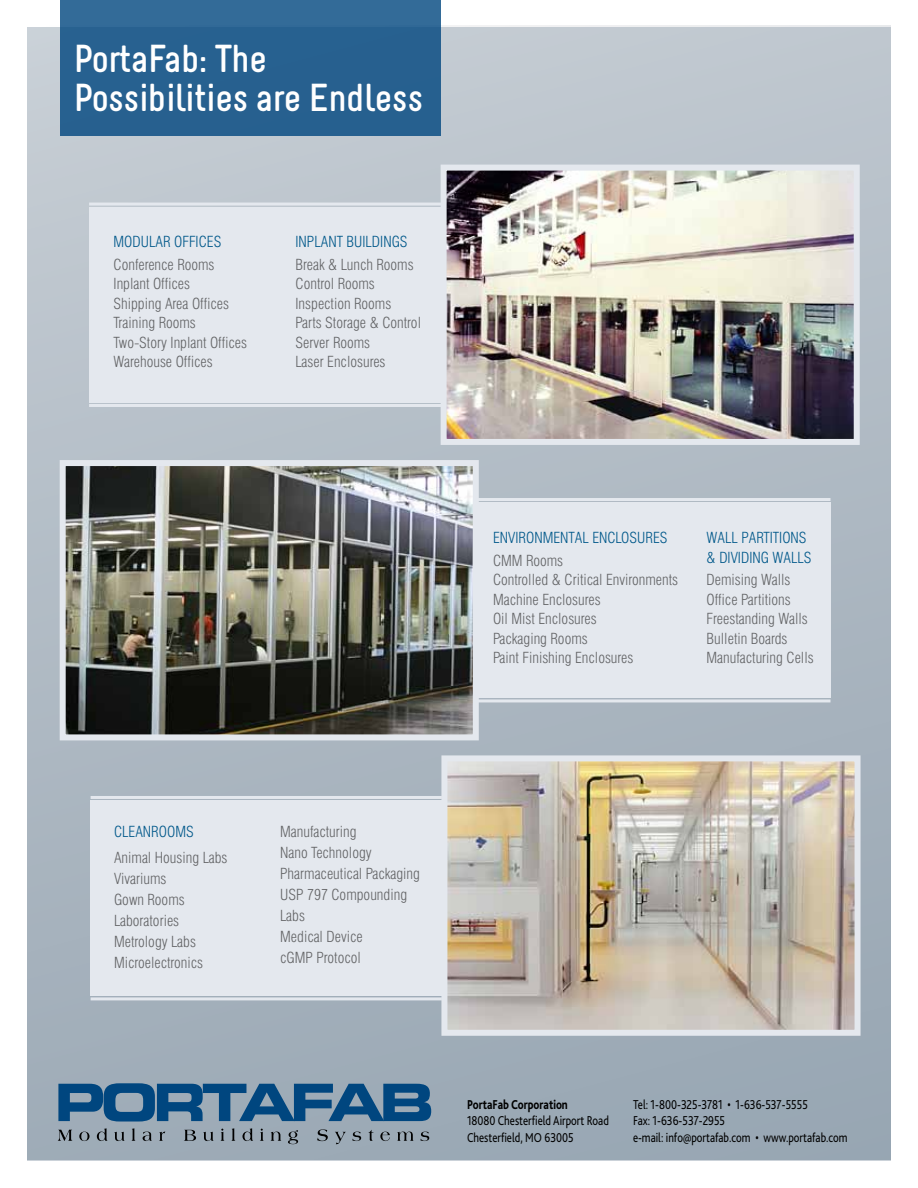
<style>
.page{position:relative;width:918px;height:1188px;background:#fff}
.page>*{position:absolute;margin:0;border:0;box-sizing:border-box;transform-origin:0 0}
.t1{font:700 39px/39px "Melbourne";letter-spacing:-.015em;color:#fff}
.t2{font:300 condensed 15px/19.5px "Swiss 721 BT";color:#636466}
.t3{font:300 condensed 15px/19.5px "Swiss 721 BT";color:#00588a}
.t4{font:13.5px/16.5px "Bliss 2";color:#000;scale:.8 1}
.t5{font:800 13.5px "Bliss 2";color:#000;scale:.8 1}
</style>
<div class="page">
<div style="left:27px;top:27px;width:864px;height:1134px;background:linear-gradient(to bottom,#c3cbd2,#9aa8b4)"></div>
<svg style="left:58px;top:1130px;width:14px;height:11px"></svg>
<svg style="left:79px;top:1132px;width:11px;height:9px"></svg>
<svg style="left:97px;top:1128px;width:11px;height:13px"></svg>
<svg style="left:114px;top:1132px;width:11px;height:9px"></svg>
<svg style="left:132px;top:1128px;width:3px;height:13px"></svg>
<svg style="left:143px;top:1132px;width:9px;height:9px"></svg>
<svg style="left:159px;top:1132px;width:6px;height:9px"></svg>
<svg style="left:184px;top:1130px;width:12px;height:11px"></svg>
<svg style="left:203px;top:1132px;width:11px;height:9px"></svg>
<svg style="left:221px;top:1129px;width:3px;height:12px"></svg>
<svg style="left:231px;top:1128px;width:4px;height:13px"></svg>
<svg style="left:242px;top:1128px;width:11px;height:13px"></svg>
<svg style="left:260px;top:1129px;width:4px;height:12px"></svg>
<svg style="left:271px;top:1132px;width:10px;height:9px"></svg>
<svg style="left:288px;top:1130px;width:10px;height:14px"></svg>
<svg style="left:317px;top:1129px;width:11px;height:12px"></svg>
<svg style="left:335px;top:1132px;width:11px;height:12px"></svg>
<svg style="left:352px;top:1132px;width:9px;height:9px"></svg>
<svg style="left:368px;top:1130px;width:5px;height:11px"></svg>
<svg style="left:380px;top:1132px;width:10px;height:9px"></svg>
<svg style="left:397px;top:1132px;width:17px;height:9px"></svg>
<svg style="left:420px;top:1132px;width:9px;height:9px"></svg>
<svg style="left:58px;top:1083px;width:373px;height:39px;background:#3e6d95"></svg>
<div style="left:60px;top:0;width:381px;height:136px;background:#276190"></div>
<div style="left:477px;top:503px;width:354px;height:195px;background:#e4e8ee"></div>
<hr style="left:477px;top:699px;width:354px;height:3px;background:#e4e8ee">
<hr style="left:477px;top:498px;width:354px;height:3px;background:#e4e8ee">
<div style="left:91px;top:801px;width:351px;height:195px;background:#e4e8ee"></div>
<hr style="left:91px;top:997px;width:351px;height:3px;background:#e4e8ee">
<hr style="left:91px;top:796px;width:351px;height:3px;background:#e4e8ee">
<img style="left:448px;top:172px;width:405px;height:266px">
<div style="left:441px;top:165px;width:419px;height:280px;border:6px solid #e4e8ee"></div>
<div style="left:89px;top:207px;width:353px;height:195px;background:#e4e8ee"></div>
<hr style="left:89px;top:404px;width:353px;height:3px;background:#e4e8ee">
<hr style="left:89px;top:203px;width:353px;height:3px;background:#e4e8ee">
<img style="left:67px;top:467px;width:405px;height:266px">
<div style="left:60px;top:460px;width:419px;height:280px;border:6px solid #e4e8ee"></div>
<img style="left:448px;top:762px;width:406px;height:267px">
<div style="left:441px;top:755px;width:420px;height:281px;border:6px solid #e4e8ee"></div>
<h1 class="t1" style="left:74px;top:40px;width:351px">PortaFab: The<br>Possibilities are Endless</h1>
<p class="t3" style="left:114px;top:232px;width:109px">MODULAR OFFICES</p>
<p class="t2" style="left:114px;top:254px;width:135px">Conference Rooms<br>Inplant Offices<br>Shipping Area Offices<br>Training Rooms<br>Two-Story Inplant Offices<br>Warehouse Offices</p>
<p class="t3" style="left:296px;top:232px;width:114px">INPLANT BUILDINGS</p>
<p class="t2" style="left:296px;top:254px;width:127px">Break &amp; Lunch Rooms<br>Control Rooms<br>Inspection Rooms<br>Parts Storage &amp; Control<br>Server Rooms<br>Laser Enclosures</p>
<p class="t3" style="left:493px;top:528px;width:176px">ENVIRONMENTAL ENCLOSURES</p>
<p class="t2" style="left:493px;top:551px;width:187px">CMM Rooms<br>Controlled &amp; Critical Environments<br>Machine Enclosures<br>Oil Mist Enclosures<br>Packaging Rooms<br>Paint Finishing Enclosures</p>
<p class="t3" style="left:707px;top:528px;width:106px">WALL PARTITIONS &amp; DIVIDING WALLS</p>
<p class="t2" style="left:707px;top:570px;width:109px">Demising Walls<br>Office Partitions<br>Freestanding Walls<br>Bulletin Boards<br>Manufacturing Cells</p>
<p class="t3" style="left:114px;top:822px;width:81px">CLEANROOMS</p>
<p class="t2" style="left:114px;top:847px;width:115px;line-height:21px">Animal Housing Labs<br>Vivariums<br>Gown Rooms<br>Laboratories<br>Metrology Labs<br>Microelectronics</p>
<p class="t2" style="left:280px;top:821px;width:141px;line-height:21px">Manufacturing<br>Nano Technology<br>Pharmaceutical Packaging<br>USP 797 Compounding<br>Labs<br>Medical Device<br>cGMP Protocol</p>
<p class="t5" style="left:467px;top:1096px;width:128px">PortaFab Corporation</p>
<p class="t4" style="left:467px;top:1112px;width:179px">18080 Chesterfield Airport Road<br>Chesterfield, MO 63005</p>
<p class="t4" style="left:633px;top:1096px;width:270px">Tel: 1-800-325-3781 • 1-636-537-5555<br>Fax: 1-636-537-2955<br>e-mail: info@portafab.com • www.portafab.com</p>
</div>
